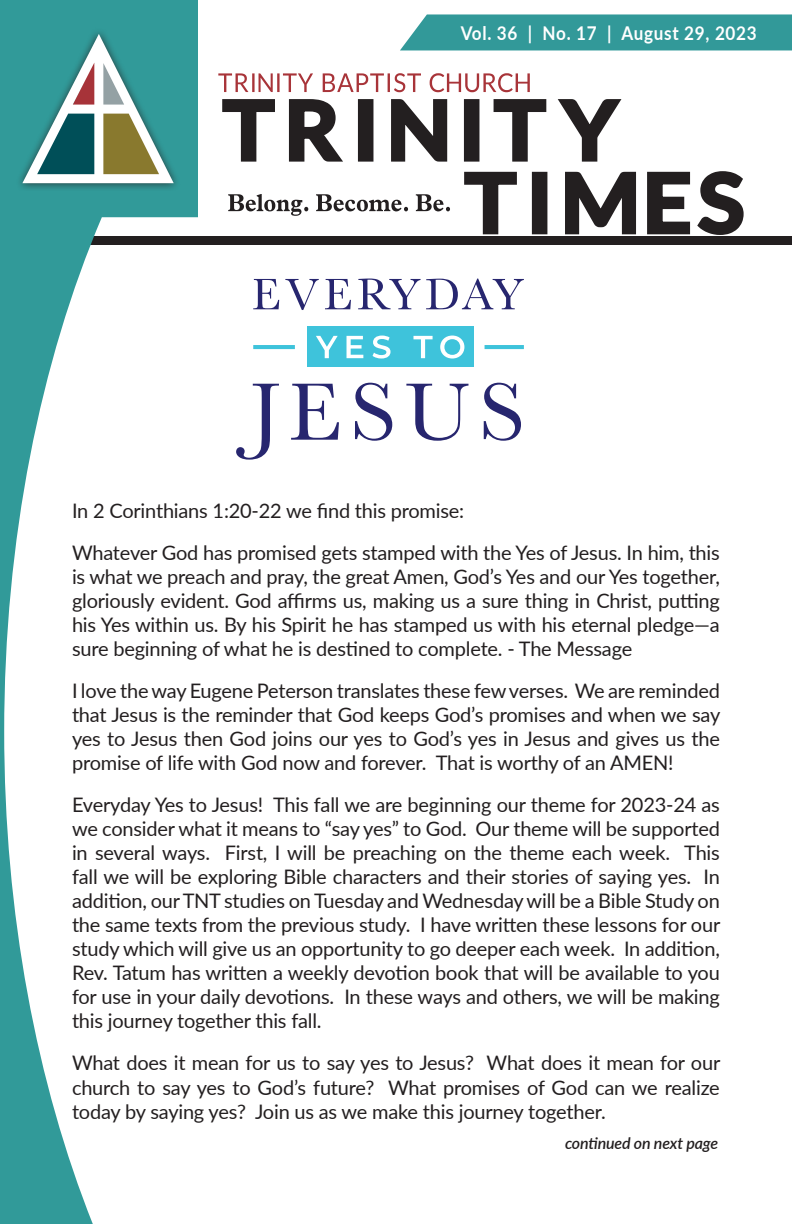
<style>
.page{position:relative;width:792px;height:1224px;background:#fff}
.page>*{position:absolute;margin:0;border:0;box-sizing:border-box;transform-origin:0 0}
.t1{font:20px/24px "Lato";letter-spacing:-.01em;color:#231f20;text-align:justify}
.t2{font:700 19px "Lato";letter-spacing:.04em;color:#fff;scale:.9 1}
.t3{font:italic 600 16px "Lato";letter-spacing:-.01em;color:#231f20}
</style>
<div class="page">
<div style="left:307px;top:327px;width:167px;height:40px;background:#3ec3db"></div>
<svg style="left:253px;top:279px;width:26px;height:30px"></svg>
<svg style="left:285px;top:279px;width:34px;height:31px"></svg>
<svg style="left:325px;top:279px;width:26px;height:30px"></svg>
<svg style="left:358px;top:279px;width:166px;height:30px"></svg>
<svg style="left:236px;top:384px;width:43px;height:76px"></svg>
<svg style="left:291px;top:384px;width:48px;height:56px"></svg>
<svg style="left:355px;top:383px;width:37px;height:58px"></svg>
<svg style="left:406px;top:384px;width:62px;height:57px"></svg>
<svg style="left:484px;top:383px;width:37px;height:58px"></svg>
<svg style="left:316px;top:336px;width:22px;height:22px"></svg>
<svg style="left:347px;top:336px;width:16px;height:22px"></svg>
<svg style="left:373px;top:336px;width:18px;height:23px"></svg>
<svg style="left:413px;top:336px;width:20px;height:22px"></svg>
<svg style="left:440px;top:336px;width:24px;height:23px"></svg>
<hr style="left:485px;top:345px;width:39px;height:4px;background:#3ec3db">
<hr style="left:253px;top:345px;width:42px;height:4px;background:#3ec3db">
<div style="left:0;top:237px;width:792px;height:8px;background:#231f20"></div>
<svg style="left:0;top:0;width:198px;height:1224px"></svg>
<div style="left:400px;top:14px;width:392px;height:36px;background:#329999"></div>
<svg style="left:218px;top:73px;width:528px;height:164px"></svg>
<div style="left:15px;top:27px;width:166px;height:164px;background:#231f20;opacity:.75"></div>
<svg style="left:22px;top:34px;width:152px;height:149px"></svg>
<p class="t2" style="left:461px;top:19px;width:330px">Vol. 36 | No. 17 | August 29, 2023</p>
<p class="t1" style="left:72px;top:489px;width:649px;line-height:42px">In 2 Corinthians 1:20-22 we find this promise:<br>Whatever God has promised gets stamped with the Yes of Jesus. In him, this</p>
<p class="t1" style="left:72px;top:564px;width:649px">is what we preach and pray, the great Amen, God’s Yes and our Yes together, gloriously evident. God affirms us, making us a sure thing in Christ, putting his Yes within us. By his Spirit he has stamped us with his eternal pledge—a sure beginning of what he is destined to complete. - The Message</p>
<p class="t1" style="left:72px;top:678px;width:650px">I love the way Eugene Peterson translates these few verses. We are reminded that Jesus is the reminder that God keeps God’s promises and when we say yes to Jesus then God joins our yes to God’s yes in Jesus and gives us the promise of life with God now and forever. That is worthy of an AMEN!</p>
<p class="t1" style="left:72px;top:792px;width:650px">Everyday Yes to Jesus! This fall we are beginning our theme for 2023-24 as we consider what it means to “say yes” to God. Our theme will be supported in several ways. First, I will be preaching on the theme each week. This fall we will be exploring Bible characters and their stories of saying yes. In addition, our TNT studies on Tuesday and Wednesday will be a Bible Study on the same texts from the previous study. I have written these lessons for our study which will give us an opportunity to go deeper each week. In addition, Rev. Tatum has written a weekly devotion book that will be available to you for use in your daily devotions. In these ways and others, we will be making this journey together this fall.</p>
<p class="t1" style="left:72px;top:1050px;width:650px">What does it mean for us to say yes to Jesus? What does it mean for our church to say yes to God’s future? What promises of God can we realize today by saying yes? Join us as we make this journey together.</p>
<p class="t3" style="left:565px;top:1132px;width:155px">continued on next page</p>
</div>
